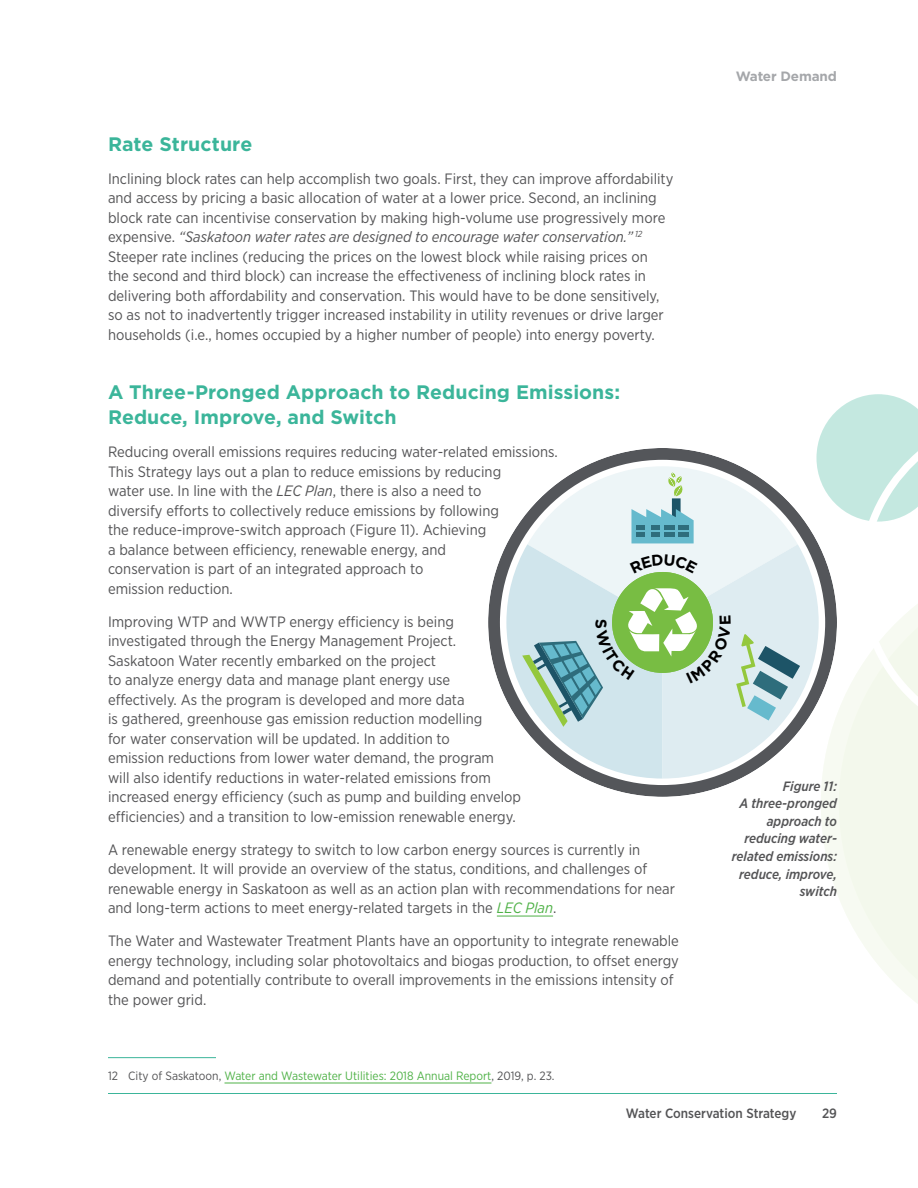
<style>
.page{position:relative;width:918px;height:1188px;background:#fff}
.page>*{position:absolute;margin:0;border:0;box-sizing:border-box;transform-origin:0 0}
.t1{font:700 19.5px/25.3px "Gotham";color:#3bb59a}
.t2{font:15px/19.5px "Gotham Narrow";color:#545456}
.table_title{font:italic 500 13.5px/17.5px "Gotham Narrow";color:#545456;text-align:right}
.t3{font:500 13.5px "Gotham Narrow";color:#545456}
.t4{font:700 13.5px "Gotham";letter-spacing:-.01em;color:#a5a7aa}
.footnote{font:12px "Gotham Narrow";color:#50b248}
.s1{font-style:italic}
.s2{font-style:italic;color:#50b248}
.s3{color:#545456}
</style>
<div class="page">
<svg style="left:821px;top:779px;width:97px;height:225px"></svg>
<hr style="left:108px;top:1093px;width:729px;height:1px;background:#3bb59a">
<hr style="left:497px;top:916px;width:56px;height:1px;background:#50b248">
<hr style="left:108px;top:1057px;width:108px;height:1px;background:#3bb59a">
<hr style="left:225px;top:1083px;width:266px;height:1px;background:#50b248">
<svg style="left:506px;top:394px;width:412px;height:385px"></svg>
<p class="t1" style="left:108px;top:131px;width:146px">Rate Structure</p>
<p class="t2" style="left:108px;top:168px;width:567px">Inclining block rates can help accomplish two goals. First, they can improve affordability and access by pricing a basic allocation of water at a lower price. Second, an inclining block rate can incentivise conservation by making high-volume use progressively more expensive. <span class="s1">“Saskatoon water rates are designed to encourage water conservation.”</span> <sup>12<br></sup>Steeper rate inclines (reducing the prices on the lowest block while raising prices on<br>the second and third block) can increase the effectiveness of inclining block rates in delivering both affordability and conservation. This would have to be done sensitively, so as not to inadvertently trigger increased instability in utility revenues or drive larger households (i.e., homes occupied by a higher number of people) into energy poverty.</p>
<p class="t1" style="left:108px;top:379px;width:514px">A Three-Pronged Approach to Reducing Emissions:<br>Reduce, Improve, and Switch</p>
<p class="t2" style="left:108px;top:442px;width:451px">Reducing overall emissions requires reducing water-related emissions.<br>This Strategy lays out a plan to reduce emissions by reducing<br>water use. In line with the <span class="s1">LEC Plan</span>, there is also a need to<br>diversify efforts to collectively reduce emissions by following<br>the reduce-improve-switch approach (Figure 11). Achieving<br>a balance between efficiency, renewable energy, and<br>conservation is part of an integrated approach to<br>emission reduction.</p>
<p class="t2" style="left:108px;top:611px;width:415px">Improving WTP and WWTP energy efficiency is being investigated through the Energy Management Project.<br>Saskatoon Water recently embarked on the project<br>to analyze energy data and manage plant energy use effectively. As the program is developed and more data<br>is gathered, greenhouse gas emission reduction modelling<br>for water conservation will be updated. In addition to<br>emission reductions from lower water demand, the program<br>will also identify reductions in water-related emissions from increased energy efficiency (such as pump and building envelop efficiencies) and a transition to low-emission renewable energy.</p>
<p class="t2" style="left:108px;top:839px;width:569px">A renewable energy strategy to switch to low carbon energy sources is currently in development. It will provide an overview of the status, conditions, and challenges of renewable energy in Saskatoon as well as an action plan with recommendations for near and long-term actions to meet energy-related targets in the <span class="s2">LEC Plan</span>.</p>
<p class="t2" style="left:108px;top:931px;width:572px">The Water and Wastewater Treatment Plants have an opportunity to integrate renewable energy technology, including solar photovoltaics and biogas production, to offset energy demand and potentially contribute to overall improvements in the emissions intensity of the power grid.</p>
<p class="footnote" style="left:108px;top:1068px;width:448px"><span class="s3">12 City of Saskatoon,</span> Water and Wastewater Utilities: 2018 Annual Report<span class="s3">, 2019, p. 23.</span></p>
<p class="t4" style="left:736px;top:67px;width:103px">Water Demand</p>
<p class="table_title" style="left:732px;top:777px;width:107px">Figure 11:<br>A three-pronged approach to reducing water&shy;related emissions: reduce, improve, switch</p>
<p class="t3" style="left:626px;top:1105px;width:172px">Water Conservation Strategy</p>
<p class="t3" style="left:822px;top:1105px;width:16px">29</p>
</div>
